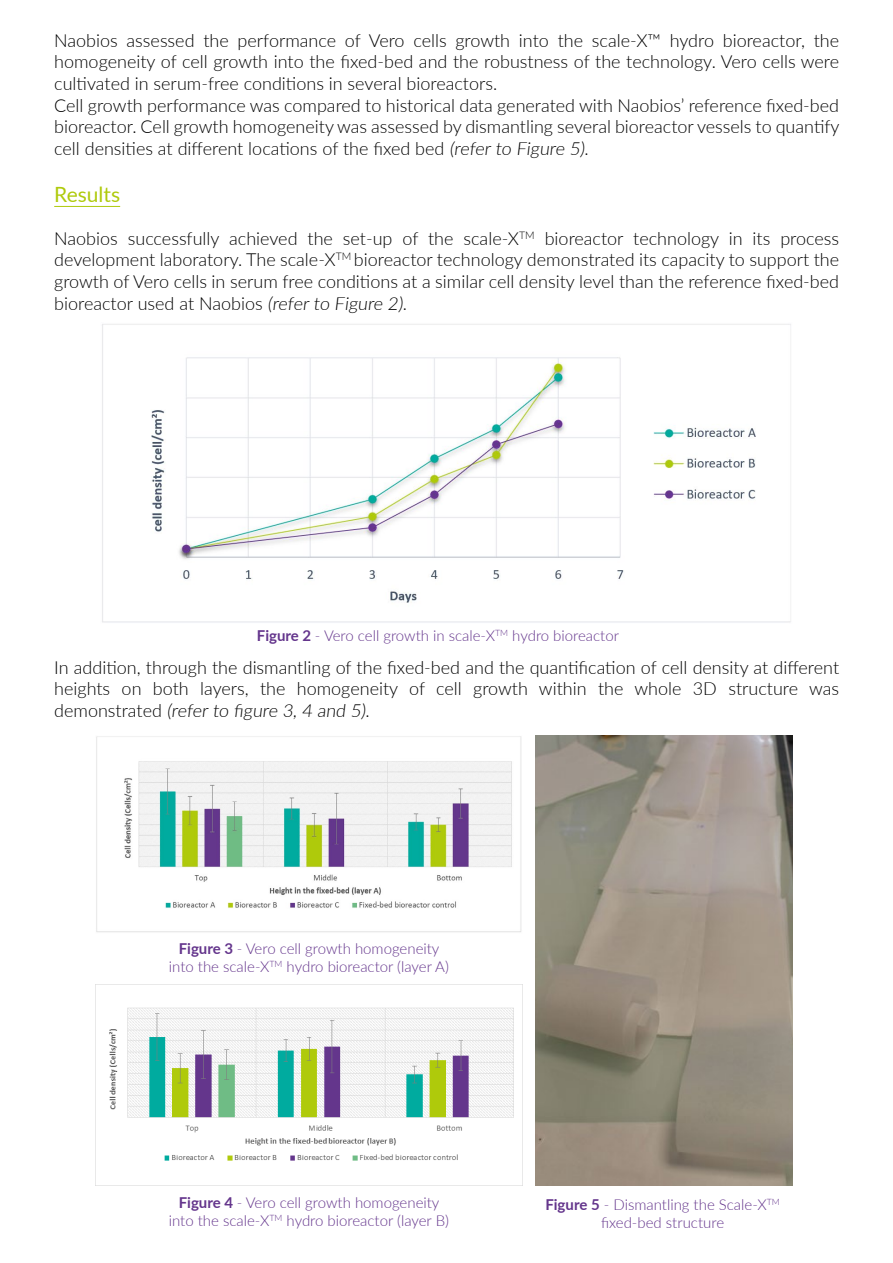
<style>
.page{position:relative;width:893px;height:1263px;background:#fff}
.page>*{position:absolute;margin:0;border:0;box-sizing:border-box;transform-origin:0 0}
.t1{font:21px "Lato";color:#afca0b}
.t2{font:300 18px/21.6px "Lato";color:#000;text-align:justify}
.t3{font:300 15px/18px "Lato";color:#64358c;text-align:center}
.s1{font-weight:700}
</style>
<div class="page">
<hr style="left:54px;top:206px;width:66px;height:1px;background:#afca0b">
<img style="left:536px;top:736px;width:256px;height:449px">
<img style="left:102px;top:324px;width:689px;height:299px">
<img style="left:96px;top:736px;width:426px;height:196px">
<img style="left:96px;top:984px;width:426px;height:177px">
<p class="t2" style="left:54px;top:29px;width:787px;text-align:left">Naobios assessed the performance of Vero cells growth into the scale-X™ hydro bioreactor, the homogeneity of cell growth into the fixed-bed and the robustness of the technology. Vero cells were cultivated in serum-free conditions in several bioreactors.<br>Cell growth performance was compared to historical data generated with Naobios’ reference fixed-bed bioreactor. Cell growth homogeneity was assessed by dismantling several bioreactor vessels to quantify cell densities at different locations of the fixed bed (refer to Figure 5).</p>
<p class="t1" style="left:54px;top:179px;width:67px">Results</p>
<p class="t2" style="left:54px;top:227px;width:786px">Naobios successfully achieved the set-up of the scale-X<sup>TM</sup> bioreactor technology in its process development laboratory. The scale-X<sup>TM</sup> bioreactor technology demonstrated its capacity to support the growth of Vero cells in serum free conditions at a similar cell density level than the reference fixed-bed bioreactor used at Naobios (refer to Figure 2).</p>
<p class="t3" style="left:257px;top:626px;width:364px"><span class="s1">Figure 2</span> - Vero cell growth in scale-X<sup>TM</sup> hydro bioreactor</p>
<p class="t2" style="left:54px;top:656px;width:786px">In addition, through the dismantling of the fixed-bed and the quantification of cell density at different heights on both layers, the homogeneity of cell growth within the whole 3D structure was d e m o n st ra te d (refer to figure 3, 4 and 5).</p>
<p class="t3" style="left:169px;top:939px;width:282px"><span class="s1">Figure 3</span> - Vero cell growth homogeneity into the scale-X<sup>TM</sup> hydro bioreactor (layer A)</p>
<p class="t3" style="left:169px;top:1193px;width:282px"><span class="s1">Figure 4</span> - Vero cell growth homogeneity into the scale-X<sup>TM</sup> hydro bioreactor (layer B)</p>
<p class="t3" style="left:545px;top:1195px;width:236px"><span class="s1">Figure 5</span> - Dismantling the Scale-X<sup>TM </sup>fixed-bed structure</p>
</div>
